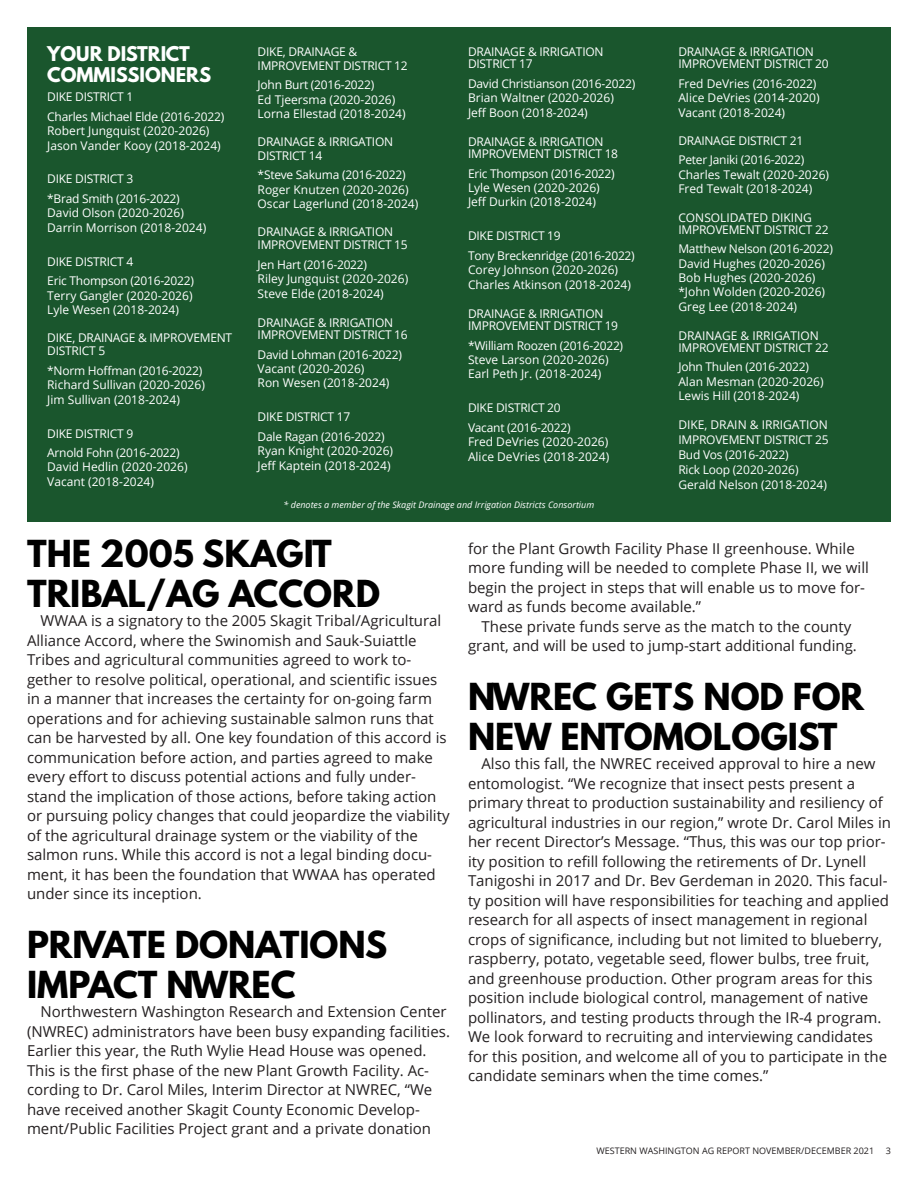
<style>
.page{position:relative;width:918px;height:1188px;background:#fff}
.page>*{position:absolute;margin:0;border:0;box-sizing:border-box;transform-origin:0 0}
.Headlines{font:700 33px/39.6px "League Spartan";color:#000}
.Headlines-2{font:700 18px/21px "League Spartan";color:#fff}
.t1{font:15px/19.5px "Open Sans";color:#231f20}
.t2{font:12px/12px "Open Sans";letter-spacing:-.02em;color:#fff}
.t3{font:12px/14.4px "Open Sans";color:#fff}
.Subheadlines{font:italic 9px "Open Sans";color:#fff}
.t4{font:9px "Open Sans";color:#231f20}
</style>
<div class="page">
<div style="left:27px;top:27px;width:864px;height:494px;background:#1a562d"></div>
<p class="Headlines-2" style="left:47px;top:43px;width:166px">YOUR DISTRICT<br>COMMISSIONERS</p>
<p class="t2" style="left:47px;top:91px;width:88px">DIKE DISTRICT 1</p>
<p class="t2" style="left:47px;top:110px;width:178px">Charles Michael Elde (2016-2022)</p>
<p class="t3" style="left:47px;top:123px;width:164px">Robert Jungquist (2020-2026)</p>
<p class="t3" style="left:47px;top:138px;width:175px">Jason Vander Kooy (2018-2024)</p>
<p class="t2" style="left:47px;top:173px;width:88px">DIKE DISTRICT 3</p>
<p class="t2" style="left:47px;top:192px;width:134px">*Brad Smith (2016-2022)</p>
<p class="t3" style="left:47px;top:205px;width:138px">David Olson (2020-2026)</p>
<p class="t3" style="left:47px;top:220px;width:160px">Darrin Morrison (2018-2024)</p>
<p class="t2" style="left:47px;top:255px;width:88px">DIKE DISTRICT 4</p>
<p class="t2" style="left:47px;top:274px;width:148px">Eric Thompson (2016-2022)</p>
<p class="t3" style="left:47px;top:288px;width:147px">Terry Gangler (2020-2026)<br>Lyle Wesen (2018-2024)</p>
<p class="t2" style="left:47px;top:330px;width:187px;line-height:13.5px">DIKE, DRAINAGE &amp; IMPROVEMENT<br>DISTRICT 5</p>
<p class="t2" style="left:47px;top:364px;width:157px">*Norm Hoffman (2016-2022)</p>
<p class="t3" style="left:47px;top:377px;width:159px">Richard Sullivan (2020-2026)</p>
<p class="t3" style="left:47px;top:392px;width:134px">Jim Sullivan (2018-2024)</p>
<p class="t2" style="left:47px;top:427px;width:88px">DIKE DISTRICT 9</p>
<p class="t2" style="left:47px;top:446px;width:134px">Arnold Fohn (2016-2022)</p>
<p class="t3" style="left:47px;top:460px;width:142px">David Hedlin (2020-2026)</p>
<p class="t3" style="left:47px;top:474px;width:108px">Vacant (2018-2024)</p>
<p class="t2" style="left:258px;top:45px;width:152px;line-height:13.5px">DIKE, DRAINAGE &amp;<br>IMPROVEMENT DISTRICT 12</p>
<p class="t2" style="left:258px;top:79px;width:118px">John Burt (2016-2022)</p>
<p class="t3" style="left:258px;top:92px;width:139px">Ed Tjeersma (2020-2026)</p>
<p class="t3" style="left:258px;top:106px;width:149px">Lorna Ellestad (2018-2024)</p>
<p class="t2" style="left:258px;top:135px;width:137px;line-height:13.5px">DRAINAGE &amp; IRRIGATION<br>DISTRICT 14</p>
<p class="t2" style="left:258px;top:168px;width:150px">*Steve Sakuma (2016-2022)</p>
<p class="t3" style="left:258px;top:182px;width:153px">Roger Knutzen (2020-2026)</p>
<p class="t3" style="left:258px;top:196px;width:162px">Oscar Lagerlund (2018-2024)</p>
<p class="t2" style="left:258px;top:224px;width:152px;line-height:13.5px">DRAINAGE &amp; IRRIGATION<br>IMPROVEMENT DISTRICT 15</p>
<p class="t2" style="left:258px;top:258px;width:111px">Jen Hart (2016-2022)</p>
<p class="t3" style="left:258px;top:271px;width:152px">Riley Jungquist (2020-2026)</p>
<p class="t3" style="left:258px;top:286px;width:128px">Steve Elde (2018-2024)</p>
<p class="t2" style="left:258px;top:316px;width:152px">DRAINAGE &amp; IRRIGATION<br>IMPROVEMENT DISTRICT 16</p>
<p class="t2" style="left:258px;top:348px;width:146px">David Lohman (2016-2022)</p>
<p class="t3" style="left:258px;top:361px;width:108px">Vacant (2020-2026)</p>
<p class="t3" style="left:258px;top:375px;width:133px">Ron Wesen (2018-2024)</p>
<p class="t2" style="left:258px;top:411px;width:94px">DIKE DISTRICT 17</p>
<p class="t2" style="left:258px;top:430px;width:128px">Dale Ragan (2016-2022)</p>
<p class="t3" style="left:258px;top:443px;width:137px">Ryan Knight (2020-2026)</p>
<p class="t3" style="left:258px;top:458px;width:134px">Jeff Kaptein (2018-2024)</p>
<p class="t2" style="left:468px;top:46px;width:137px">DRAINAGE &amp; IRRIGATION<br>DISTRICT 17</p>
<p class="t2" style="left:468px;top:77px;width:169px">David Christianson (2016-2022)</p>
<p class="t3" style="left:468px;top:90px;width:147px">Brian Waltner (2020-2026)</p>
<p class="t3" style="left:468px;top:105px;width:121px">Jeff Boon (2018-2024)</p>
<p class="t2" style="left:468px;top:135px;width:152px">DRAINAGE &amp; IRRIGATION<br>IMPROVEMENT DISTRICT 18</p>
<p class="t2" style="left:468px;top:167px;width:148px">Eric Thompson (2016-2022)</p>
<p class="t3" style="left:468px;top:180px;width:133px">Lyle Wesen (2020-2026)</p>
<p class="t3" style="left:468px;top:195px;width:129px">Jeff Durkin (2018-2024)</p>
<p class="t2" style="left:468px;top:230px;width:94px">DIKE DISTRICT 19</p>
<p class="t2" style="left:468px;top:249px;width:168px">Tony Breckenridge (2016-2022)</p>
<p class="t3" style="left:468px;top:262px;width:152px">Corey Johnson (2020-2026)</p>
<p class="t3" style="left:468px;top:277px;width:164px">Charles Atkinson (2018-2024)</p>
<p class="t2" style="left:468px;top:307px;width:152px">DRAINAGE &amp; IRRIGATION<br>IMPROVEMENT DISTRICT 19</p>
<p class="t2" style="left:468px;top:339px;width:157px">*William Roozen (2016-2022)</p>
<p class="t3" style="left:468px;top:352px;width:142px">Steve Larson (2020-2026)</p>
<p class="t3" style="left:468px;top:366px;width:135px">Earl Peth Jr. (2018-2024)</p>
<p class="t2" style="left:468px;top:402px;width:94px">DIKE DISTRICT 20</p>
<p class="t2" style="left:468px;top:421px;width:104px">Vacant (2016-2022)</p>
<p class="t3" style="left:468px;top:434px;width:142px">Fred DeVries (2020-2026)</p>
<p class="t3" style="left:468px;top:449px;width:143px">Alice DeVries (2018-2024)</p>
<p class="Subheadlines" style="left:284px;top:498px;width:312px">* denotes a member of the Skagit Drainage and Irrigation Districts Consortium</p>
<p class="t2" style="left:678px;top:46px;width:152px">DRAINAGE &amp; IRRIGATION<br>IMPROVEMENT DISTRICT 20</p>
<p class="t3" style="left:678px;top:76px;width:139px">Fred DeVries (2016-2022)</p>
<p class="t3" style="left:678px;top:90px;width:143px">Alice DeVries (2014-2020)</p>
<p class="t3" style="left:678px;top:105px;width:108px">Vacant (2018-2024)</p>
<p class="t2" style="left:678px;top:134px;width:126px">DRAINAGE DISTRICT 21</p>
<p class="t2" style="left:678px;top:153px;width:128px">Peter Janiki (2016-2022)</p>
<p class="t3" style="left:678px;top:167px;width:152px">Charles Tewalt (2020-2026)</p>
<p class="t3" style="left:678px;top:181px;width:135px">Fred Tewalt (2018-2024)</p>
<p class="t2" style="left:678px;top:211px;width:152px">CONSOLIDATED DIKING<br>IMPROVEMENT DISTRICT 22</p>
<p class="t2" style="left:678px;top:243px;width:156px">Matthew Nelson (2016-2022)</p>
<p class="t3" style="left:678px;top:256px;width:148px">David Hughes (2020-2026)</p>
<p class="t3" style="left:678px;top:270px;width:139px">Bob Hughes (2020-2026)</p>
<p class="t3" style="left:678px;top:285px;width:148px">*John Wolden (2020-2026)</p>
<p class="t3" style="left:678px;top:299px;width:120px">Greg Lee (2018-2024)</p>
<p class="t2" style="left:678px;top:329px;width:152px">DRAINAGE &amp; IRRIGATION<br>IMPROVEMENT DISTRICT 22</p>
<p class="t2" style="left:678px;top:360px;width:132px">John Thulen (2016-2022)</p>
<p class="t3" style="left:678px;top:374px;width:147px">Alan Mesman (2020-2026)</p>
<p class="t3" style="left:678px;top:388px;width:123px">Lewis Hill (2018-2024)</p>
<p class="t2" style="left:678px;top:417px;width:152px;line-height:15px">DIKE, DRAIN &amp; IRRIGATION<br>IMPROVEMENT DISTRICT 25</p>
<p class="t2" style="left:678px;top:448px;width:112px">Bud Vos (2016-2022)</p>
<p class="t2" style="left:678px;top:463px;width:122px">Rick Loop (2020-2026)</p>
<p class="t3" style="left:678px;top:477px;width:150px">Gerald Nelson (2018-2024)</p>
<p class="Headlines" style="left:27px;top:533px;width:355px">THE 2005 SKAGIT<br>TRIBAL/AG ACCORD</p>
<p class="t1" style="left:27px;top:610px;width:424px;text-indent:14px">WWAA is a signatory to the 2005 Skagit Tribal/Agricultural Alliance Accord, where the Swinomish and Sauk-Suiattle Tribes and agricultural communities agreed to work to&shy;gether to resolve political, operational, and scientific issues in a manner that increases the certainty for on-going farm operations and for achieving sustainable salmon runs that can be harvested by all. One key foundation of this accord is communication before action, and parties agreed to make every effort to discuss potential actions and fully under&shy;stand the implication of those actions, before taking action or pursuing policy changes that could jeopardize the viability of the agricultural drainage system or the viability of the salmon runs. While this accord is not a legal binding docu&shy;ment, it has been the foundation that WWAA has operated under since its inception.</p>
<p class="Headlines" style="left:27px;top:925px;width:362px">PRIVATE DONATIONS<br>IMPACT NWREC</p>
<p class="t1" style="left:27px;top:1002px;width:425px;text-indent:14px">Northwestern Washington Research and Extension Center (NWREC) administrators have been busy expanding facilities.<br>Earlier this year, the Ruth Wylie Head House was opened.<br>This is the first phase of the new Plant Growth Facility. Ac&shy;cording to Dr. Carol Miles, Interim Director at NWREC, “We have received another Skagit County Economic Develop&shy;ment/Public Facilities Project grant and a private donation</p>
<p class="t1" style="left:468px;top:538px;width:402px">for the Plant Growth Facility Phase II greenhouse. While more funding will be needed to complete Phase II, we will begin the project in steps that will enable us to move for&shy;ward as funds become available.”</p>
<p class="t1" style="left:468px;top:616px;width:390px;text-align:center">These private funds serve as the match to the county grant, and will be used to jump-start additional funding.</p>
<p class="Headlines" style="left:468px;top:677px;width:398px">NWREC GETS NOD FOR<br>NEW ENTOMOLOGIST</p>
<p class="t1" style="left:468px;top:754px;width:425px;text-indent:14px">Also this fall, the NWREC received approval to hire a new entomologist. “We recognize that insect pests present a primary threat to production sustainability and resiliency of agricultural industries in our region,” wrote Dr. Carol Miles in her recent Director’s Message. “Thus, this was our top prior&shy;ity position to refill following the retirements of Dr. Lynell Tanigoshi in 2017 and Dr. Bev Gerdeman in 2020. This facul&shy;ty position will have responsibilities for teaching and applied research for all aspects of insect management in regional crops of significance, including but not limited to blueberry, raspberry, potato, vegetable seed, flower bulbs, tree fruit, and greenhouse production. Other program areas for this position include biological control, management of native pollinators, and testing products through the IR-4 program.<br>We look forward to recruiting and interviewing candidates for this position, and welcome all of you to participate in the candidate seminars when the time comes.”</p>
<p class="t4" style="left:597px;top:1145px;width:279px">WESTERN WASHINGTON AG REPORT NOVEMBER/DECEMBER 2021</p>
<p class="t4" style="left:886px;top:1145px;width:7px">3</p>
</div>
